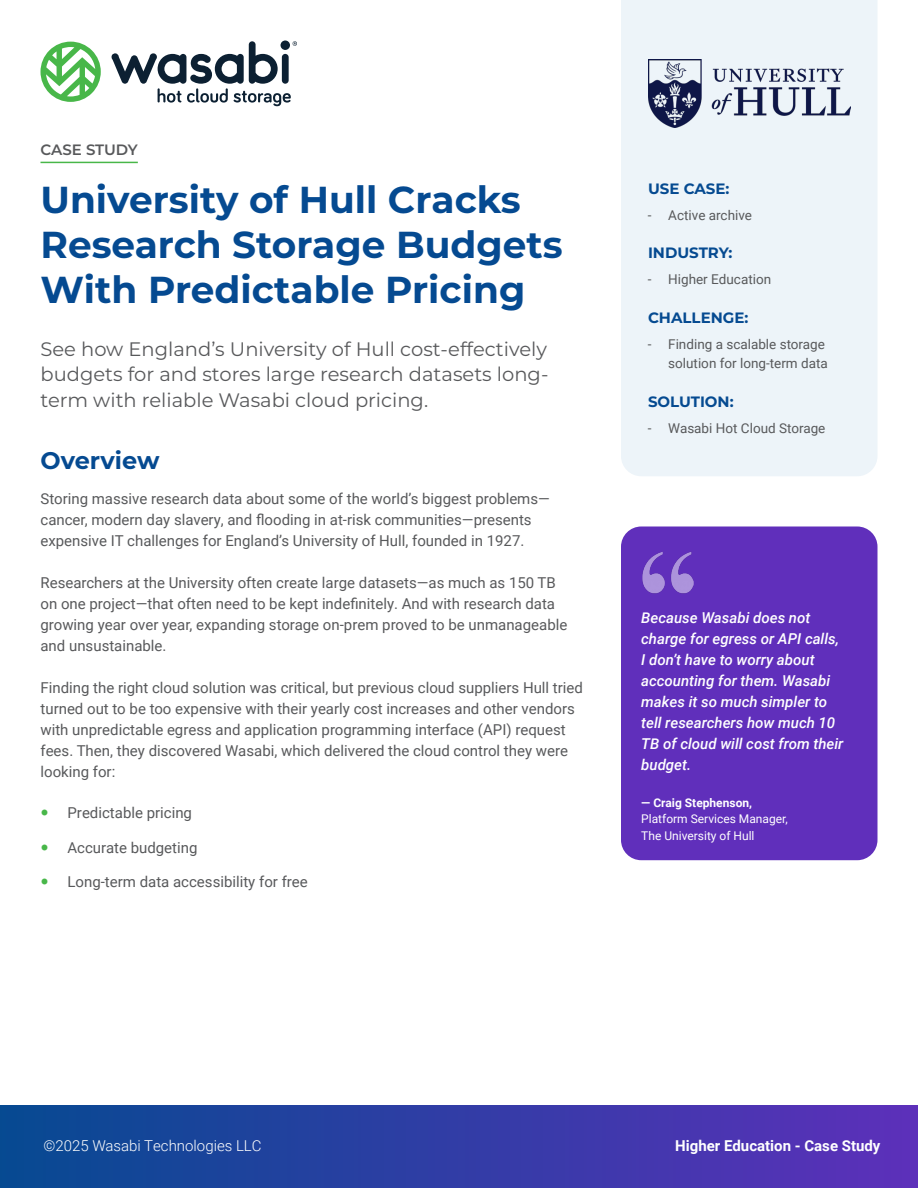
<style>
.page{position:relative;width:918px;height:1188px;background:#fff}
.page>*{position:absolute;margin:0;border:0;box-sizing:border-box;transform-origin:0 0}
.t1{font:700 37.5px/45px "Montserrat";color:#054a91}
.t2{font:700 24px "Montserrat";color:#054a91}
.t3{font:19.5px/25.5px "Montserrat";color:#58595b;text-align:justify}
.t4{font:15px/21px "Roboto";color:#58595b}
.t5{font:italic 500 15px/21px "Roboto";color:#fff}
.t6{font:700 15px "Montserrat";color:#054a91}
.t7{font:300 15px "Roboto";color:#fff}
.t8{font:700 15px "Roboto";color:#fff}
.t9{font:600 15px "Montserrat";letter-spacing:-.01em;color:#58595b}
.t10{font:13.5px/19.5px "Roboto";color:#58595b;text-align:right}
.t11{font:12px/16.5px "Roboto";color:#fff}
.t12{font:700 12px "Roboto";color:#fff}
</style>
<div class="page">
<div style="left:0;top:1106px;width:918px;height:82px;background:linear-gradient(to right,#064a92,#5d30ba)"></div>
<div style="left:621px;top:0;width:256px;height:476px;background:#edf4f9"></div>
<div style="left:621px;top:526px;width:257px;height:334px;background:#602fbb;border-radius:20px"></div>
<hr style="left:40px;top:162px;width:98px;height:1px;background:#48b749">
<svg style="left:41px;top:42px;width:60px;height:60px"></svg>
<svg style="left:111px;top:41px;width:186px;height:65px"></svg>
<img style="left:642px;top:552px;width:51px;height:42px">
<img style="left:648px;top:60px;width:202px;height:67px">
<p class="t9" style="left:40px;top:139px;width:99px">CASE STUDY</p>
<h1 class="t1" style="left:40px;top:176px;width:524px">University of Hull Cracks<br>Research Storage Budgets<br>With Predictable Pricing</h1>
<h3 class="t3" style="left:40px;top:336px;width:509px">See how England’s University of Hull cost-effectively budgets for and stores large research datasets long&shy;term with reliable Wasabi cloud pricing.</h3>
<h2 class="t2" style="left:40px;top:444px;width:121px">Overview</h2>
<p class="t4" style="left:40px;top:488px;width:511px">Storing massive research data about some of the world’s biggest problems— cancer, modern day slavery, and flooding in at-risk communities—presents expensive IT challenges for England’s University of Hull, founded in 1927.</p>
<p class="t4" style="left:40px;top:572px;width:528px">Researchers at the University often create large datasets—as much as 150 TB on one project—that often need to be kept indefinitely. And with research data growing year over year, expanding storage on-prem proved to be unmanageable and unsustainable.</p>
<p class="t4" style="left:40px;top:677px;width:544px">Finding the right cloud solution was critical, but previous cloud suppliers Hull tried turned out to be too expensive with their yearly cost increases and other vendors with unpredictable egress and application programming interface (API) request fees. Then, they discovered Wasabi, which delivered the cloud control they were looking for:</p>
<p class="t4" style="left:68px;top:802px;width:126px">Predictable pricing</p>
<p class="t4" style="left:68px;top:836px;width:132px">Accurate budgeting</p>
<p class="t4" style="left:67px;top:871px;width:242px">Long-term data accessibility for free</p>
<p class="t6" style="left:648px;top:178px;width:83px">USE CASE:</p>
<p class="t10" style="left:648px;top:205px;width:106px">- Active archive</p>
<p class="t6" style="left:648px;top:242px;width:86px">INDUSTRY:</p>
<p class="t10" style="left:648px;top:269px;width:125px">- Higher Education</p>
<p class="t6" style="left:648px;top:307px;width:102px">CHALLENGE:</p>
<p class="t10" style="left:648px;top:334px;width:181px">- Finding a scalable storage solution for long-term data</p>
<p class="t6" style="left:648px;top:391px;width:87px">SOLUTION:</p>
<p class="t10" style="left:648px;top:418px;width:179px">- Wasabi Hot Cloud Storage</p>
<p class="t5" style="left:641px;top:607px;width:204px">Because Wasabi does not charge for egress or API calls,<br>I don’t have to worry about accounting for them. Wasabi makes it so much simpler to tell researchers how much 10<br>TB of cloud will cost from their budget.</p>
<p class="t12" style="left:641px;top:794px;width:112px">— Craig Stephenson,</p>
<p class="t11" style="left:641px;top:811px;width:148px">Platform Services Manager,<br>The University of Hull</p>
<p class="t7" style="left:44px;top:1135px;width:220px">©2025 Wasabi Technologies LLC</p>
<p class="t8" style="left:675px;top:1135px;width:207px">Higher Education - Case Study</p>
</div>
